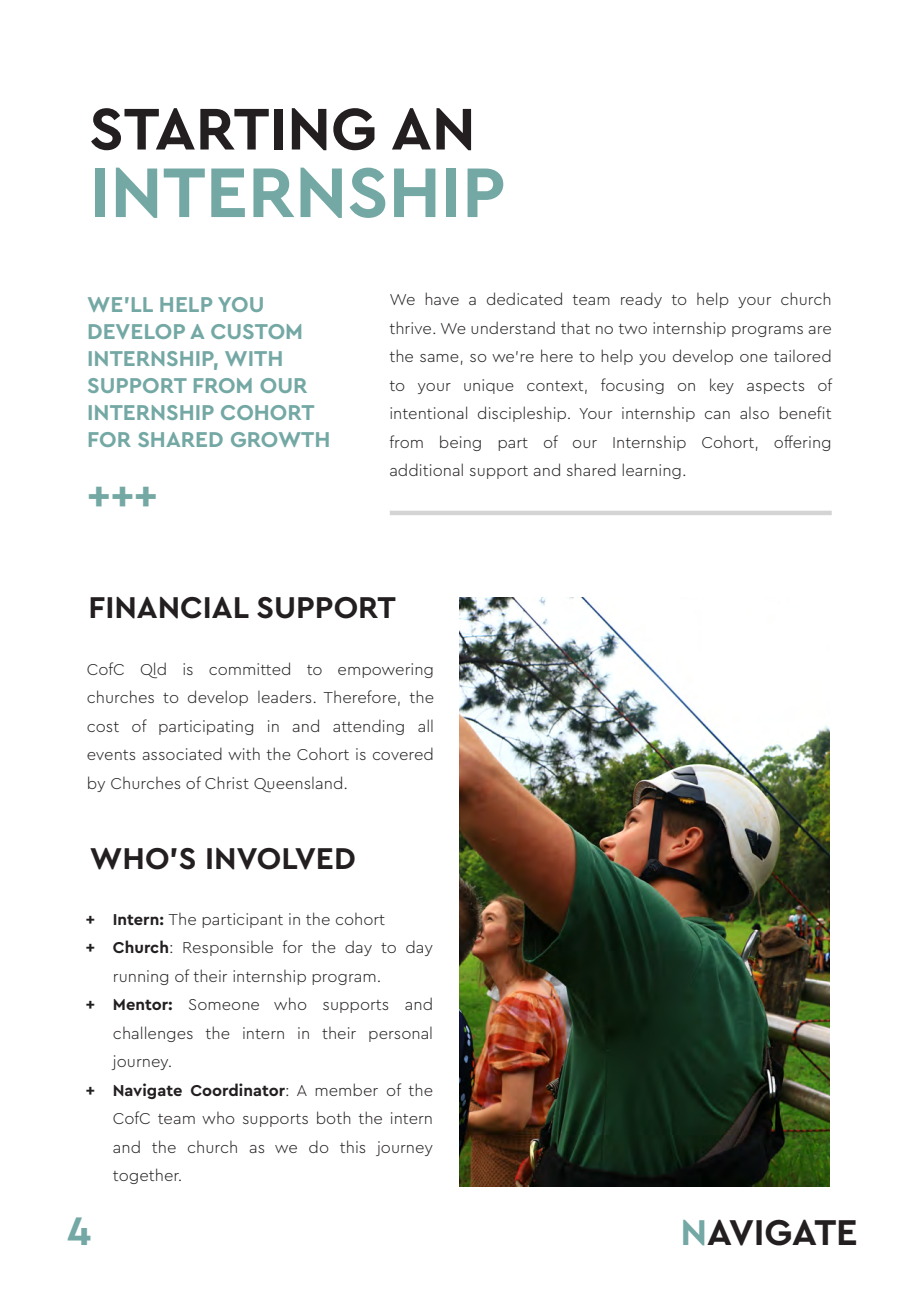
<style>
.page{position:relative;width:919px;height:1289px;background:#fff}
.page>*{position:absolute;margin:0;border:0;box-sizing:border-box;transform-origin:0 0}
.t1{font:700 73.5px "Cera Pro";color:#74a8a4}
.t2{font:700 61.5px "Cera Pro";color:#231f20}
.t3{font:700 42px "Cera Pro";color:#74a8a4}
.t4{font:700 41.7px "Cera Pro";color:#74a8a4}
.t5{font:700 37.5px "Cera Pro";color:#231f20}
.t6{font:700 31.5px "Cera Pro";color:#231f20}
.t7{font:700 22.5px/27px "Cera Pro";color:#74a8a4}
.t8{font:300 16.5px/28.5px "Cera Pro";color:#231f20;text-align:justify}
.t9{font:700 16.5px "Cera Pro";color:#231f20}
.s1{font-weight:700}
.s2{font-weight:300}
.s3{color:#74a8a4}
</style>
<div class="page">
<div style="left:390px;top:510px;width:441px;height:5px;background:#d5d4d5"></div>
<img style="left:459px;top:597px;width:370px;height:589px">
<h2 class="t2" style="left:89px;top:88px;width:388px">STARTING AN</h2>
<h1 class="t1" style="left:89px;top:143px;width:418px">INTERNSHIP</h1>
<h3 class="t7" style="left:87px;top:290px;width:245px">WE’LL HELP YOU<br>DEVELOP A CUSTOM<br>INTERNSHIP, WITH<br>SUPPORT FROM OUR<br>INTERNSHIP COHORT<br>FOR SHARED GROWTH</h3>
<h3 class="t3" style="left:87px;top:468px;width:72px">+++</h3>
<p class="t8" style="left:389px;top:285px;width:444px">We have a dedicated team ready to help your church thrive. We understand that no two internship programs are the same, so we’re here to help you develop one tailored to your unique context, focusing on key aspects of intentional discipleship. Your internship can also benefit from being part of our Internship Cohort, offering additional support and shared learning.</p>
<h3 class="t6" style="left:89px;top:586px;width:309px">FINANCIAL SUPPORT</h3>
<p class="t8" style="left:87px;top:654px;width:349px">CofC Qld is committed to empowering churches to develop leaders. Therefore, the cost of participating in and attending all events associated with the Cohort is covered by Churches of Christ Queensland.</p>
<h3 class="t6" style="left:90px;top:837px;width:267px">WHO’S INVOLVED</h3>
<p class="t8" style="left:86px;top:904px;width:301px"><span class="s1">+ Intern:</span> The participant in the cohort</p>
<p class="t8" style="left:86px;top:932px;width:349px"><span class="s1">+ Church</span>: Responsible for the day to day</p>
<p class="t8" style="left:113px;top:961px;width:270px">running of their internship program.</p>
<p class="t8" style="left:86px;top:989px;width:349px"><span class="s1">+ Mentor:</span> Someone who supports and</p>
<p class="t8" style="left:113px;top:1018px;width:322px">challenges the intern in their personal</p>
<p class="t8" style="left:113px;top:1046px;width:61px">journey.</p>
<p class="t9" style="left:86px;top:1079px;width:349px">+ Navigate Coordinator<span class="s2">: A member of the</span></p>
<p class="t8" style="left:113px;top:1103px;width:322px">CofC team who supports both the intern</p>
<p class="t8" style="left:113px;top:1132px;width:322px">and the church as we do this journey</p>
<p class="t8" style="left:113px;top:1160px;width:71px">together.</p>
<h3 class="t4" style="left:67px;top:1203px;width:25px">4</h3>
<h3 class="t5" style="left:680px;top:1207px;width:179px"><span class="s3">N</span>AVIGATE</h3>
</div>
